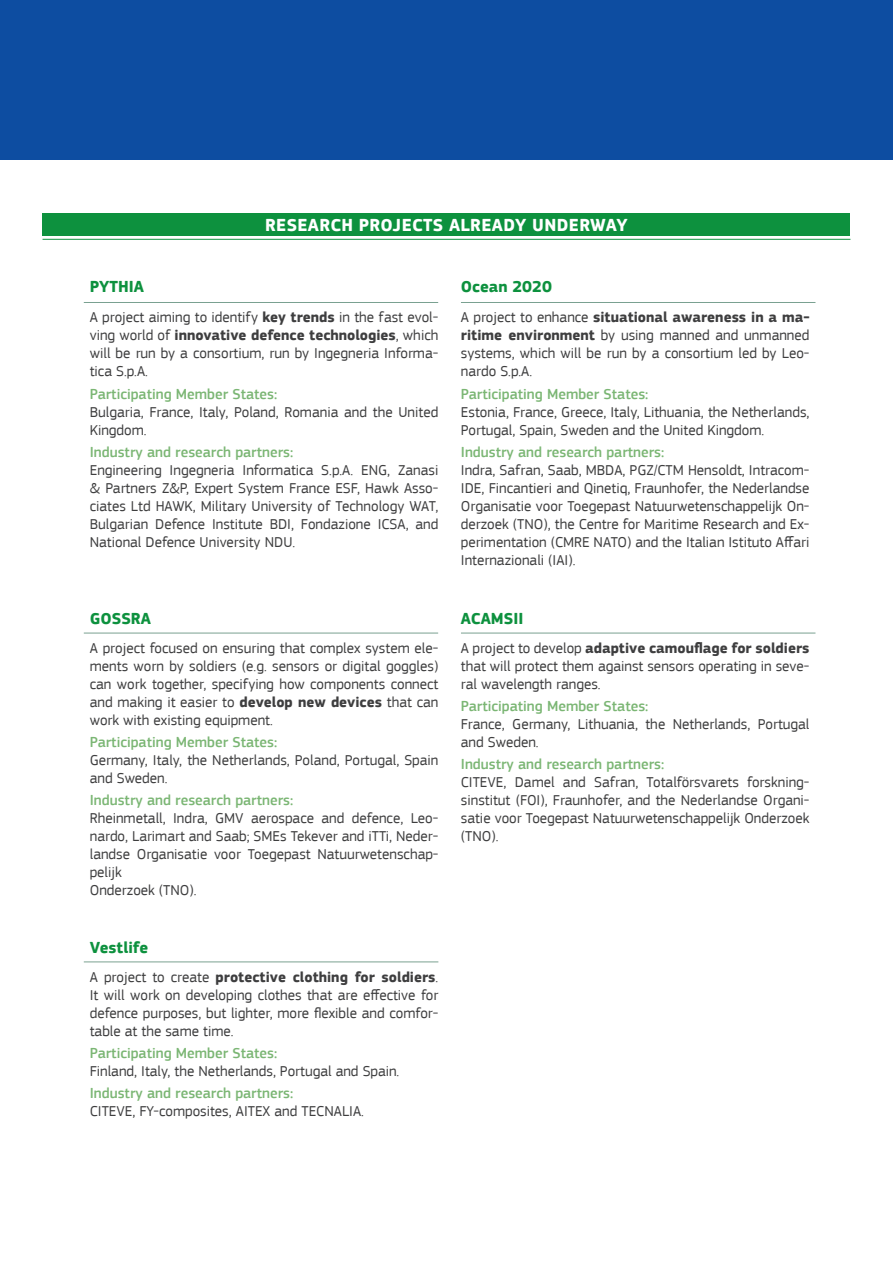
<style>
.page{position:relative;width:893px;height:1263px;background:#fff}
.page>*{position:absolute;margin:0;border:0;box-sizing:border-box;transform-origin:0 0}
.t1{font:700 18px "EC Square Sans Pro";letter-spacing:.02em;color:#fff}
.t2{font:700 16.5px "EC Square Sans Pro";color:#0d913e}
.t3{font:15px/18px "EC Square Sans Pro";color:#3e3e3f;text-align:justify}
.t4{font:500 15px "EC Square Sans Pro";color:#7bb674}
.s1{font-weight:700}
</style>
<div class="page">
<div style="left:0;top:0;width:893px;height:160px;background:#0d4da1"></div>
<hr style="left:84px;top:302px;width:354px;height:1px;background:#7aa191">
<hr style="left:461px;top:302px;width:354px;height:1px;background:#7aa191">
<hr style="left:84px;top:633px;width:354px;height:1px;background:#7aa191">
<hr style="left:461px;top:633px;width:354px;height:1px;background:#7aa191">
<hr style="left:84px;top:961px;width:354px;height:1px;background:#7aa191">
<div style="left:43px;top:213px;width:807px;height:22px;background:#0d913e"></div>
<hr style="left:43px;top:239px;width:807px;height:1px;background:#0d913e">
<p class="t1" style="left:265px;top:214px;width:364px">RESEARCH PROJECTS ALREADY UNDERWAY</p>
<p class="t2" style="left:90px;top:277px;width:56px">PYTHIA</p>
<p class="t2" style="left:461px;top:277px;width:92px">Ocean 2020</p>
<p class="t3" style="left:90px;top:308px;width:350px">A project aiming to identify <span class="s1">key trends</span> in the fast evol&shy;ving world of <span class="s1">innovative defence technologies</span>, which will be run by a consortium, run by Ingegneria Informa&shy;tica S.p.A.</p>
<p class="t4" style="left:90px;top:385px;width:189px">Participating Member States:</p>
<p class="t3" style="left:90px;top:403px;width:350px">Bulgaria, France, Italy, Poland, Romania and the United<br>Kingdom.</p>
<p class="t4" style="left:90px;top:443px;width:205px">Industry and research partners:</p>
<p class="t3" style="left:90px;top:461px;width:350px">Engineering Ingegneria Informatica S.p.A. ENG, Zanasi &amp; Partners Z&amp;P, Expert System France ESF, Hawk Asso&shy;ciates Ltd HAWK, Military University of Technology WAT, Bulgarian Defence Institute BDI, Fondazione ICSA, and National Defence University NDU.</p>
<p class="t3" style="left:461px;top:308px;width:350px">A project to enhance <span class="s1">situational awareness in a ma&shy;ritime environment</span> by using manned and unmanned systems, which will be run by a consortium led by Leo&shy;nardo S.p.A.</p>
<p class="t4" style="left:461px;top:385px;width:189px">Participating Member States:</p>
<p class="t3" style="left:461px;top:403px;width:350px">Estonia, France, Greece, Italy, Lithuania, the Netherlands,<br>Portugal, Spain, Sweden and the United Kingdom.</p>
<p class="t4" style="left:461px;top:443px;width:205px">Industry and research partners:</p>
<p class="t3" style="left:461px;top:461px;width:350px">Indra, Safran, Saab, MBDA, PGZ/CTM Hensoldt, Intracom-IDE, Fincantieri and Qinetiq, Fraunhofer, the Nederlandse Organisatie voor Toegepast Natuurwetenschappelijk On&shy;derzoek (TNO), the Centre for Maritime Research and Ex&shy;perimentation (CMRE NATO) and the Italian Istituto Affari Internazionali (IAI).</p>
<p class="t2" style="left:90px;top:609px;width:63px">GOSSRA</p>
<p class="t2" style="left:461px;top:609px;width:64px">ACAMSII</p>
<p class="t3" style="left:90px;top:639px;width:350px">A project focused on ensuring that complex system ele&shy;ments worn by soldiers (e.g. sensors or digital goggles) can work together, specifying how components connect and making it easier to <span class="s1">develop new devices</span> that can work with existing equipment.</p>
<p class="t4" style="left:90px;top:733px;width:189px">Participating Member States:</p>
<p class="t3" style="left:90px;top:751px;width:350px">Germany, Italy, the Netherlands, Poland, Portugal, Spain and Sweden.</p>
<p class="t4" style="left:90px;top:792px;width:205px">Industry and research partners:</p>
<p class="t3" style="left:90px;top:809px;width:350px">Rheinmetall, Indra, GMV aerospace and defence, Leo&shy;nardo, Larimart and Saab; SMEs Tekever and iTTi, Neder&shy;landse Organisatie voor Toegepast Natuurwetenschap&shy;pelijk</p>
<p class="t3" style="left:90px;top:881px;width:108px">Onderzoek (TNO).</p>
<p class="t3" style="left:461px;top:639px;width:350px">A project to develop <span class="s1">adaptive camouflage for soldiers </span>that will protect them against sensors operating in seve&shy;ral wavelength ranges.</p>
<p class="t4" style="left:461px;top:697px;width:189px">Participating Member States:</p>
<p class="t3" style="left:461px;top:715px;width:350px">France, Germany, Lithuania, the Netherlands, Portugal and Sweden.</p>
<p class="t4" style="left:461px;top:756px;width:205px">Industry and research partners:</p>
<p class="t3" style="left:461px;top:773px;width:350px">CITEVE, Damel and Safran, Totalförsvarets forskning&shy;sinstitut (FOI), Fraunhofer, and the Nederlandse Organi&shy;satie voor Toegepast Natuurwetenschappelijk Onderzoek (TNO).</p>
<p class="t2" style="left:90px;top:938px;width:60px">Vestlife</p>
<p class="t3" style="left:90px;top:968px;width:350px">A project to create <span class="s1">protective clothing for soldiers</span>.<br>It will work on developing clothes that are effective for defence purposes, but lighter, more flexible and comfor&shy;table at the same time.</p>
<p class="t4" style="left:90px;top:1044px;width:189px">Participating Member States:</p>
<p class="t3" style="left:90px;top:1062px;width:311px">Finland, Italy, the Netherlands, Portugal and Spain.</p>
<p class="t4" style="left:90px;top:1084px;width:205px">Industry and research partners:</p>
<p class="t3" style="left:90px;top:1102px;width:276px">CITEVE, FY-composites, AITEX and TECNALIA.</p>
</div>
